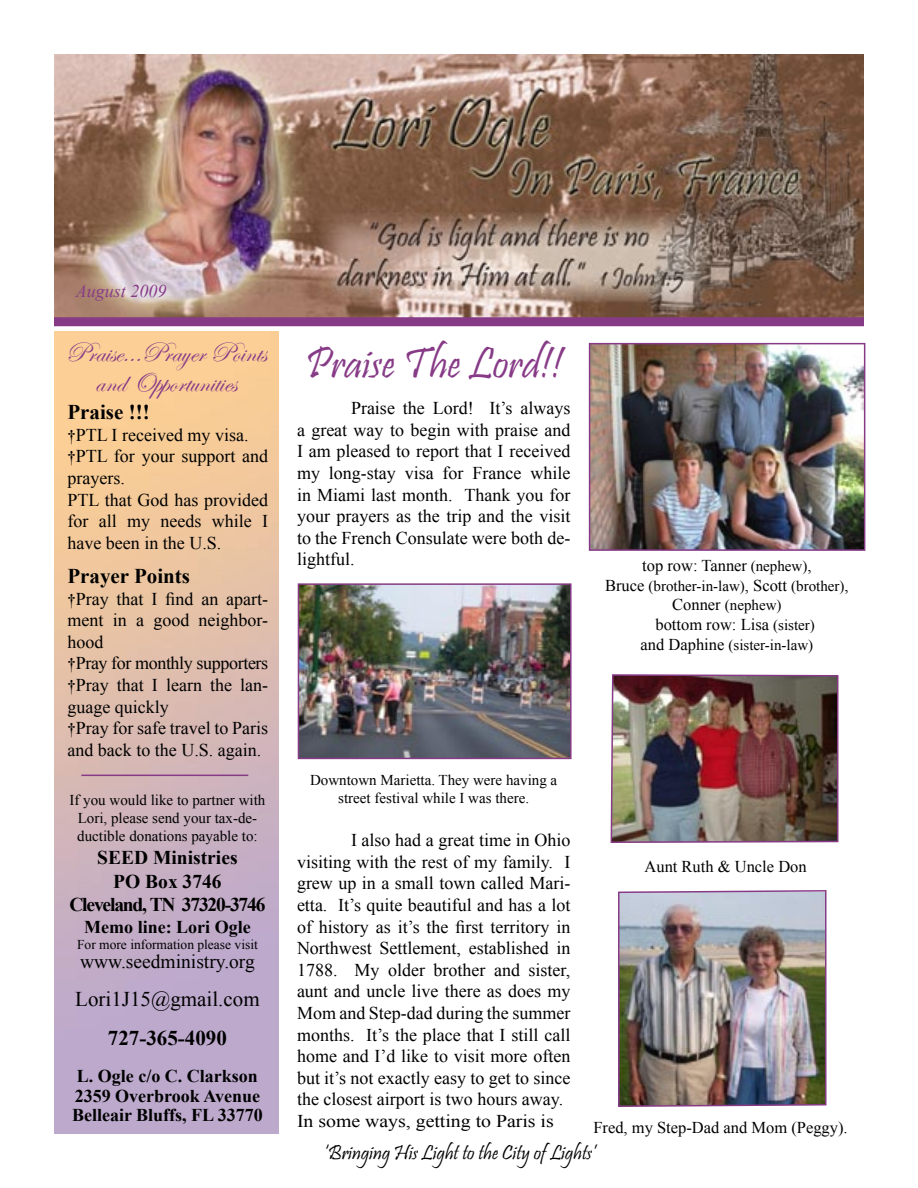
<style>
.page{position:relative;width:918px;height:1188px;background:#fff}
.page>*{position:absolute;margin:0;border:0;box-sizing:border-box;transform-origin:0 0}
.t1{font:45px "Pristina";color:#873b87}
.t2{font:28.5px "Edwardian Script ITC";color:#873b87}
.t3{font:21px "Pristina";color:#000}
.t4{font:700 21px "Times New Roman";color:#000}
.t5{font:21px "Times New Roman";color:#000}
.t6{font:700 19.5px "Times New Roman";color:#000}
.t7{font:700 19.5px "Times New Roman";letter-spacing:-.06em;color:#000}
.Hyperlink{font:19.5px "Times New Roman";color:#000}
.t8{font:18px/21.6px "Times New Roman";color:#000;text-align:justify}
.t9{font:700 18px "Times New Roman";color:#000}
.t10{font:18px "Times New Roman";color:#000;scale:1.1 1}
.t11{font:italic 18px "Times New Roman";color:#873b87}
.t12{font:16.5px "Times New Roman";color:#000}
.t13{font:15px/18px "Times New Roman";color:#000;text-align:center}
.t14{font:13.5px "Times New Roman";color:#000}
.s1{font-weight:700;font-size:16.5px}
.s2{font-size:15px}
.s3{font-size:16.5px}
</style>
<div class="page">
<img style="left:54px;top:55px;width:810px;height:262px">
<div style="left:54px;top:317px;width:810px;height:9px;background:#873b87"></div>
<hr style="left:81px;top:775px;width:167px;height:1px;background:#873b87">
<img style="left:592px;top:346px;width:270px;height:202px">
<div style="left:589px;top:343px;width:276px;height:208px;border:2px solid #873b87"></div>
<img style="left:610px;top:674px;width:229px;height:169px">
<img style="left:618px;top:890px;width:209px;height:217px">
<img style="left:301px;top:586px;width:268px;height:170px">
<div style="left:298px;top:583px;width:274px;height:176px;border:2px solid #873b87"></div>
<p class="t11" style="left:76px;top:279px;width:92px">August 2009</p>
<p class="t2" style="left:66px;top:337px;width:202px">Praise...Prayer Points</p>
<p class="t2" style="left:95px;top:367px;width:143px">and Opportunities</p>
<p class="t4" style="left:68px;top:398px;width:84px">Praise !!!</p>
<p class="t8" style="left:68px;top:424px;width:183px"><span class="s1">†</span>PTL I received my visa.</p>
<p class="t8" style="left:68px;top:445px;width:202px"><span class="s1">†</span>PTL for your support and prayers.</p>
<p class="t8" style="left:68px;top:489px;width:202px">PTL that God has provided for all my needs while I have been in the U.S.</p>
<p class="t4" style="left:68px;top:562px;width:124px">Prayer Points</p>
<p class="t8" style="left:68px;top:588px;width:202px"><span class="s1">†</span>Pray that I find an apart&shy;ment in a good neighbor&shy;hood</p>
<p class="t8" style="left:68px;top:652px;width:202px"><span class="s1">†</span>Pray for monthly supporters <span class="s1">†</span>Pray that I learn the lan&shy;guage quickly</p>
<p class="t8" style="left:68px;top:717px;width:202px"><span class="s1">†</span>Pray for safe travel to Paris and back to the U.S. again.</p>
<p class="t13" style="left:70px;top:791px;width:197px">If you would like to partner with<br>Lori, please send your tax-de&shy;ductible donations payable to:</p>
<p class="t6" style="left:97px;top:844px;width:142px">SEED Ministries</p>
<p class="t6" style="left:113px;top:868px;width:110px">PO Box 3746</p>
<p class="t7" style="left:69px;top:891px;width:198px">Cleveland, TN 37320-3746</p>
<p class="t9" style="left:84px;top:914px;width:168px">Memo line: Lori Ogle</p>
<p class="t14" style="left:77px;top:935px;width:182px">For more information please visit</p>
<p class="Hyperlink" style="left:80px;top:949px;width:176px">www.seedministry.org</p>
<p class="t5" style="left:75px;top:985px;width:186px">Lori1J15@gmail.com</p>
<p class="t4" style="left:108px;top:1023px;width:120px">727-365-4090</p>
<p class="t9" style="left:77px;top:1064px;width:183px">L. Ogle c/o C. Clarkson</p>
<p class="t9" style="left:75px;top:1083px;width:187px">2359 Overbrook Avenue</p>
<p class="t9" style="left:72px;top:1103px;width:192px">Belleair Bluffs, FL 33770</p>
<p class="t1" style="left:305px;top:338px;width:258px">Praise The Lord!!</p>
<p class="t8" style="left:297px;top:397px;width:275px;text-indent:54px">Praise the Lord! It’s always a great way to begin with praise and I am pleased to report that I received my long-stay visa for France while in Miami last month. Thank you for your prayers as the trip and the visit to the French Consulate were both de&shy;lightful.</p>
<p class="t12" style="left:642px;top:554px;width:171px">top row: Tanner <span class="s2">(nephew)</span>,</p>
<p class="t13" style="left:605px;top:576px;width:245px"><span class="s3">Bruce</span> (brother-in-law)<span class="s3">, Scott</span> (brother)<span class="s3">,</span></p>
<p class="t13" style="left:672px;top:596px;width:111px"><span class="s3">Conner</span> (nephew)</p>
<p class="t12" style="left:655px;top:614px;width:161px">bottom row: Lisa <span class="s2">(sister)</span></p>
<p class="t13" style="left:641px;top:636px;width:174px"><span class="s3">and Daphine</span> (sister-in-law)</p>
<p class="t13" style="left:310px;top:771px;width:249px">Downtown Marietta. They were having a street festival while I was there.</p>
<p class="t8" style="left:297px;top:829px;width:275px;text-indent:54px">I also had a great time in Ohio visiting with the rest of my family. I grew up in a small town called Mari&shy;etta. It’s quite beautiful and has a lot of history as it’s the first territory in Northwest Settlement, established in 1788. My older brother and sister, aunt and uncle live there as does my Mom and Step-dad during the summer months. It’s the place that I still call home and I’d like to visit more often but it’s not exactly easy to get to since the closest airport is two hours away.</p>
<p class="t10" style="left:297px;top:1109px;width:235px">In some ways, getting to Paris is</p>
<p class="t12" style="left:645px;top:855px;width:164px">Aunt Ruth &amp; Uncle Don</p>
<p class="t12" style="left:593px;top:1116px;width:256px">Fred, my Step-Dad and Mom (Peggy).</p>
<p class="t3" style="left:324px;top:1140px;width:274px">‘Bringing His Light to the City of Lights’</p>
</div>
